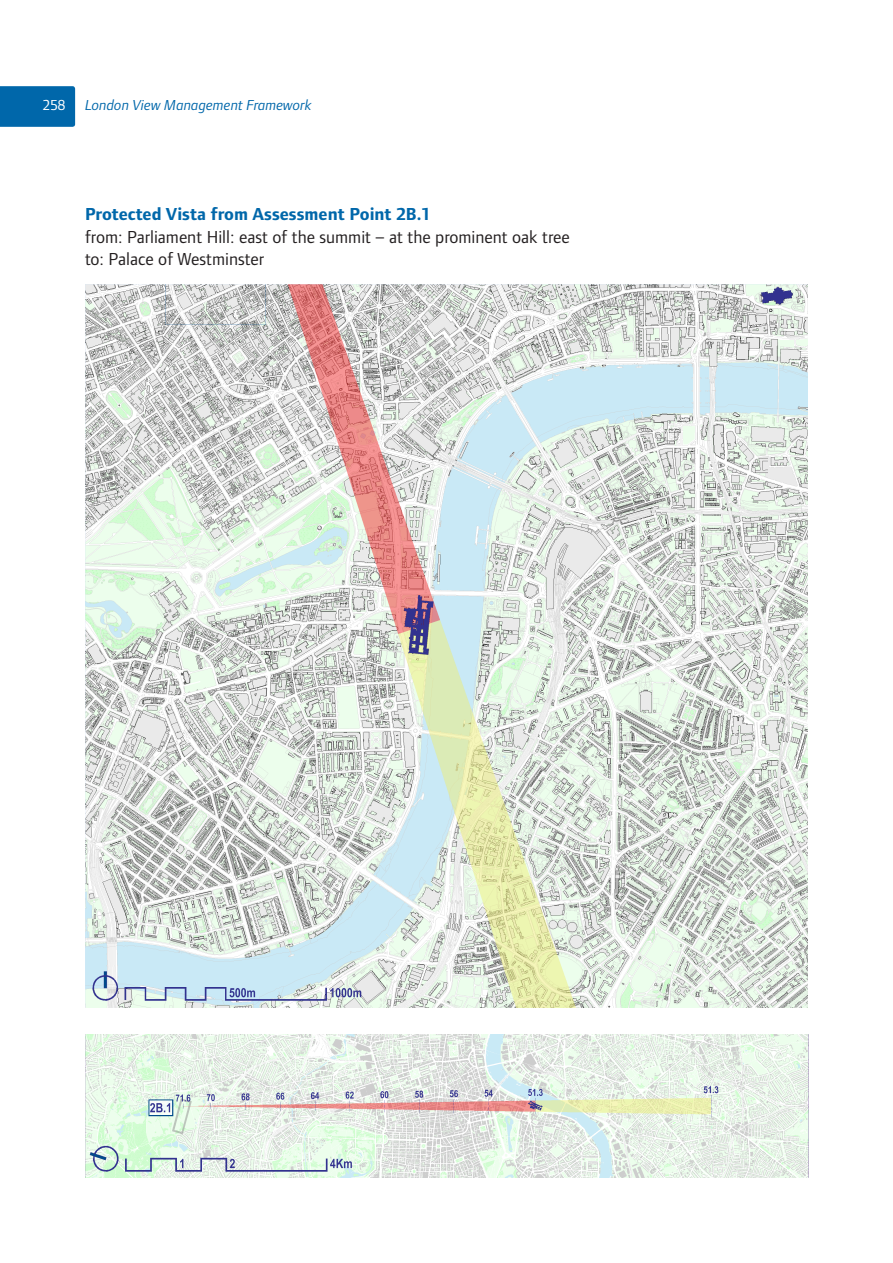
<style>
.page{position:relative;width:893px;height:1263px;background:#fff}
.page>*{position:absolute;margin:0;border:0;box-sizing:border-box;transform-origin:0 0}
.PV_text{font:18px "Foundry Form Sans";color:#231f20}
.PVsectionhead{font:700 18px "Foundry Form Sans";color:#0067aa}
.t1{font:italic 15px "Foundry Form Sans";color:#0067aa}
.t2{font:15px "Foundry Form Sans";color:#fff}
</style>
<div class="page">
<div style="left:0;top:86px;width:75px;height:41px;background:#0067aa"></div>
<img style="left:85px;top:285px;width:723px;height:723px">
<img style="left:85px;top:1034px;width:723px;height:144px">
<p class="t2" style="left:43px;top:97px;width:24px">258</p>
<p class="t1" style="left:85px;top:97px;width:228px">London View Management Framework</p>
<p class="PVsectionhead" style="left:85px;top:204px;width:348px">Protected Vista from Assessment Point 2B.1</p>
<p class="PV_text" style="left:85px;top:226px;width:486px">from: Parliament Hill: east of the summit – at the prominent oak tree</p>
<p class="PV_text" style="left:85px;top:249px;width:180px">to: Palace of Westminster</p>
</div>
